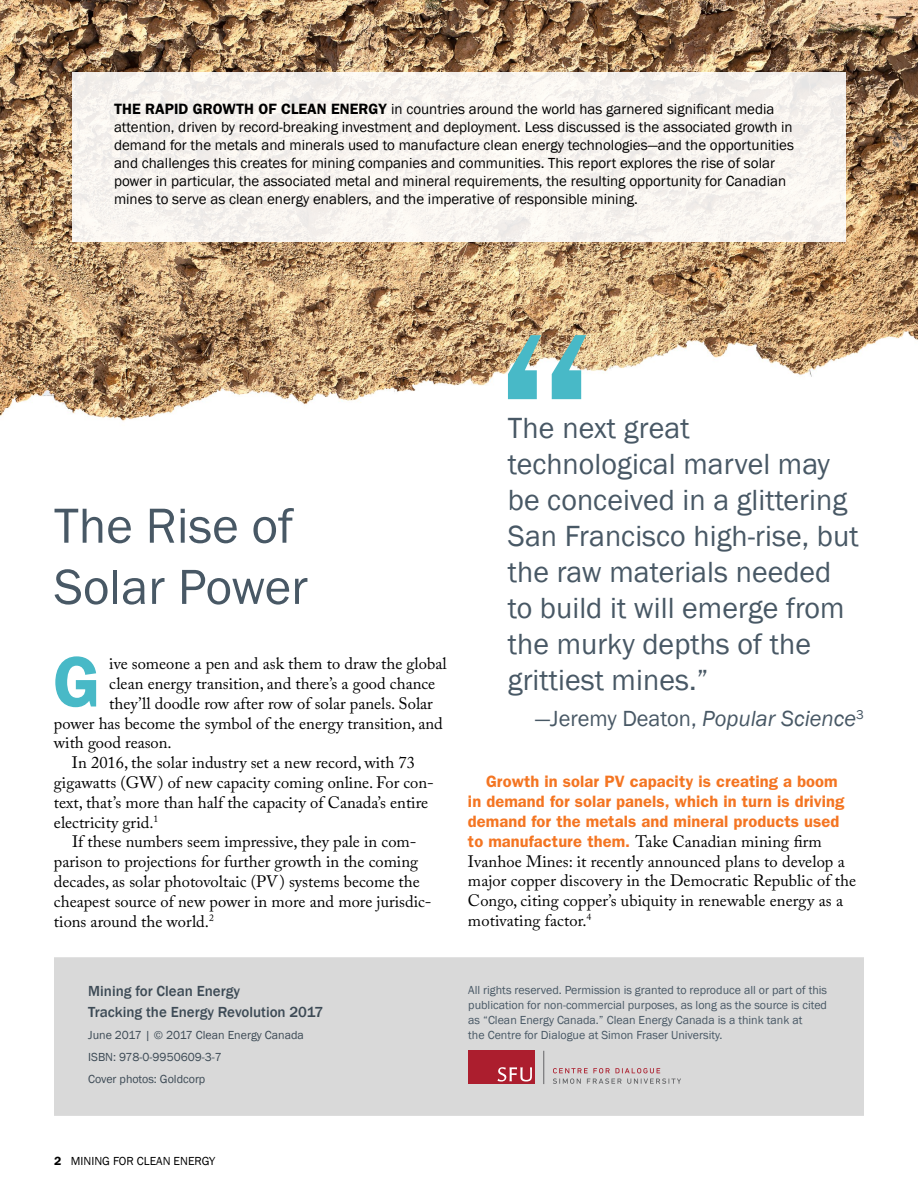
<style>
.page{position:relative;width:918px;height:1188px;background:#fff}
.page>*{position:absolute;margin:0;border:0;box-sizing:border-box;transform-origin:0 0}
.t1{font:300px "Franklin Gothic";color:#48b9c7}
.t2{font:600 72px "Franklin Gothic";color:#48b9c7}
.t3{font:51px/61.2px "Franklin Gothic";color:#485865}
.t4{font:30px/36px "Franklin Gothic";color:#485865}
.t5{font:22.5px "Franklin Gothic";color:#485865}
.t6{font:16.5px/19.8px "Adobe Caslon Pro";color:#000}
.t7{font:600 16.5px/19.8px "Franklin Gothic";letter-spacing:.005em;color:#f47522}
.t8{font:15px/18px "Franklin Gothic";color:#000}
.t9{font:500 15px/21.8px "Franklin Gothic";color:#485865}
.t10{font:13.05px "Franklin Gothic";color:#485865}
.t11{font:12px/15px "Franklin Gothic";color:#485865}
.t12{font:12px "Franklin Gothic";color:#000}
.s1{font-weight:600}
.s2{font-style:italic}
.s3{font-family:"Franklin Gothic";font-weight:600;color:#f47522}
</style>
<div class="page">
<img style="left:0;top:0;width:918px;height:421px">
<div style="left:72px;top:72px;width:774px;height:170px;background:#f8f4f0"></div>
<div style="left:54px;top:957px;width:810px;height:159px;background:#d9d9d9"></div>
<div style="left:468px;top:1051px;width:67px;height:33px;background:#ac1e2e"></div>
<svg style="left:497px;top:1067px;width:35px;height:15px"></svg>
<svg style="left:553px;top:1068px;width:128px;height:16px"></svg>
<hr style="left:543px;top:1051px;width:1px;height:33px;background:#636466">
<p class="t8" style="left:114px;top:100px;width:682px"><span class="s1">THE RAPID GROWTH OF CLEAN ENERGY</span> in countries around the world has garnered significant media attention, driven by record-breaking investment and deployment. Less discussed is the associated growth in demand for the metals and minerals used to manufacture clean energy technologies—and the opportunities and challenges this creates for mining companies and communities. This report explores the rise of solar power in particular, the associated metal and mineral requirements, the resulting opportunity for Canadian mines to serve as clean energy enablers, and the imperative of responsible mining.</p>
<h3 class="t3" style="left:54px;top:496px;width:255px">The Rise of<br>Solar Power</h3>
<h2 class="t2" style="left:53px;top:656px;width:49px">G</h2>
<p class="t6" style="left:109px;top:655px;width:339px">ive someone a pen and ask them to draw the global</p>
<p class="t6" style="left:109px;top:675px;width:328px">clean energy transition, and there’s a good chance</p>
<p class="t6" style="left:109px;top:695px;width:325px">they’ll doodle row after row of solar panels. Solar</p>
<p class="t6" style="left:54px;top:715px;width:390px">power has become the symbol of the energy transition, and</p>
<p class="t6" style="left:54px;top:735px;width:119px">with good reason.</p>
<p class="t6" style="left:72px;top:754px;width:345px">In 2016, the solar industry set a new record, with 73</p>
<p class="t6" style="left:54px;top:774px;width:381px">gigawatts (GW) of new capacity coming online. For con-</p>
<p class="t6" style="left:54px;top:794px;width:376px">text, that’s more than half the capacity of Canada’s entire</p>
<p class="t6" style="left:54px;top:814px;width:106px">electricity grid.<sup>1</sup></p>
<p class="t6" style="left:72px;top:834px;width:346px">If these numbers seem impressive, they pale in com-</p>
<p class="t6" style="left:54px;top:853px;width:366px">parison to projections for further growth in the coming</p>
<p class="t6" style="left:54px;top:873px;width:367px">decades, as solar photovoltaic (PV) systems become the</p>
<p class="t6" style="left:54px;top:893px;width:379px">cheapest source of new power in more and more jurisdic-</p>
<p class="t6" style="left:54px;top:913px;width:161px">tions around the world.<sup>2</sup></p>
<h1 class="t1" style="left:485px;top:310px;width:122px">“</h1>
<h3 class="t4" style="left:508px;top:411px;width:352px">The next great technological marvel may be conceived in a glittering<br>San Francisco high-rise, but the raw materials needed to build it will emerge from the murky depths of the grittiest mines.”</h3>
<h3 class="t5" style="left:535px;top:705px;width:323px">—Jeremy Deaton, <span class="s2">Popular Science</span></h3>
<p class="t10" style="left:856px;top:709px;width:9px">3</p>
<p class="t7" style="left:468px;top:773px;width:378px;text-indent:18px">Growth in solar PV capacity is creating a boom in demand for solar panels, which in turn is driving demand for the metals and mineral products used</p>
<p class="t6" style="left:468px;top:833px;width:390px"><span class="s3">to manufacture them.</span> Take Canadian mining firm Ivanhoe Mines: it recently announced plans to develop a major copper discovery in the Democratic Republic of the Congo, citing copper’s ubiquity in renewable energy as a motivating factor.<sup>4</sup></p>
<p class="t9" style="left:88px;top:981px;width:237px">Mining for Clean Energy<br>Tracking the Energy Revolution 2017</p>
<p class="t11" style="left:88px;top:1025px;width:217px;line-height:21.8px">June 2017 | © 2017 Clean Energy Canada<br>ISBN: 978-0-9950609-3-7<br>Cover photos: Goldcorp</p>
<p class="t11" style="left:468px;top:982px;width:360px">All rights reserved. Permission is granted to reproduce all or part of this publication for non-commercial purposes, as long as the source is cited as “Clean Energy Canada.” Clean Energy Canada is a think tank at<br>the Centre for Dialogue at Simon Fraser University.</p>
<p class="t12" style="left:54px;top:1156px;width:163px"><span class="s1">2</span> MINING FOR CLEAN ENERGY</p>
</div>
